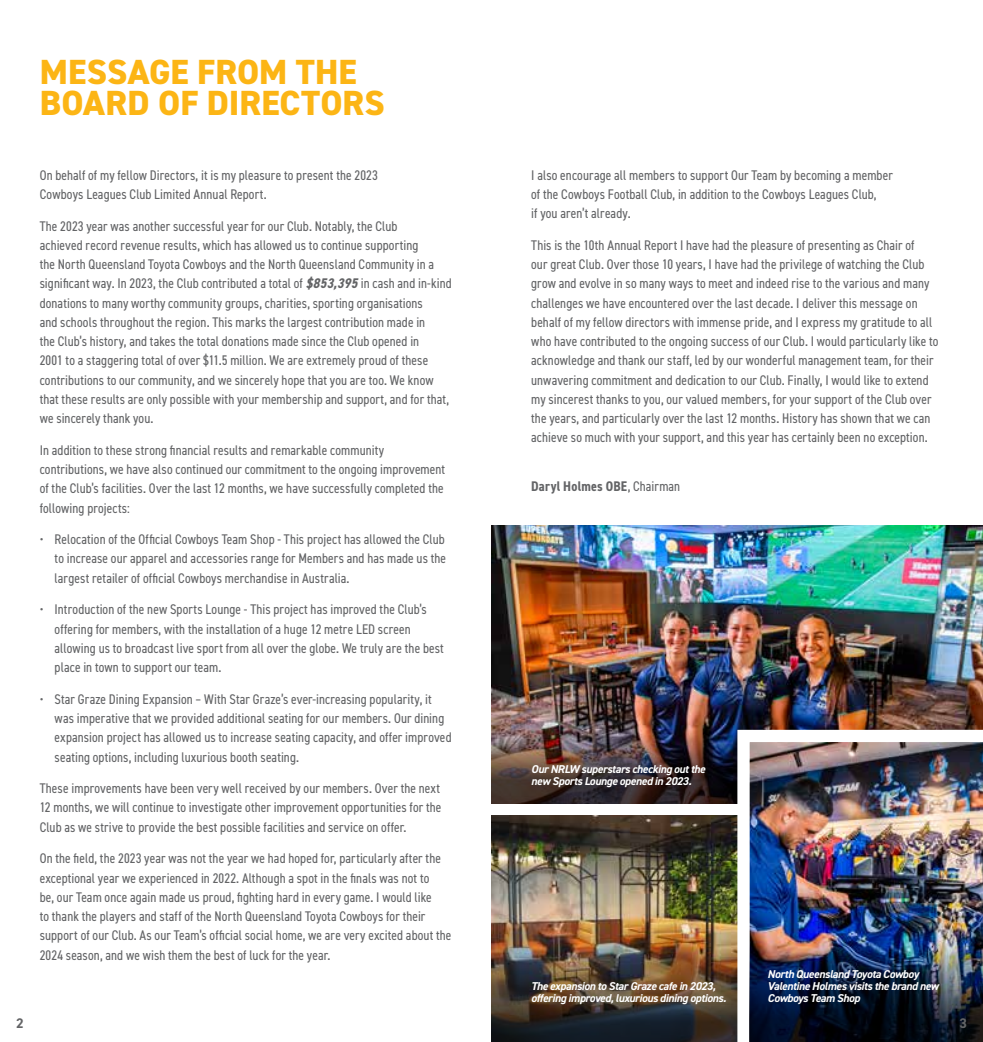
<style>
.page{position:relative;width:983px;height:1042px;background:#fff}
.page>*{position:absolute;margin:0;border:0;box-sizing:border-box;transform-origin:0 0}
.t1{font:800 35px/31.5px "DIN2014";color:#fcb515}
.t2{font:condensed 14px/19.2px "DIN2014";letter-spacing:.01em;color:#636466}
.t3{font:700 condensed 14px "DIN2014";letter-spacing:.015em;color:#636466}
.t4{font:700 14px "DIN2014";color:#636466}
.t5{font:italic 700 11.38px/12.2px "DIN2014";letter-spacing:-.03em;color:#fff}
.s1{font-weight:700;font-style:italic}
.s2{font-weight:400}
</style>
<div class="page">
<img style="left:491px;top:815px;width:240px;height:132px">
<img style="left:491px;top:525px;width:491px;height:204px">
<img style="left:491px;top:729px;width:240px;height:75px">
<img style="left:491px;top:947px;width:240px;height:95px">
<img style="left:731px;top:724px;width:251px;height:318px">
<img style="left:749px;top:941px;width:233px;height:101px">
<h1 class="t1" style="left:40px;top:56px;width:346px">MESSAGE FROM THE<br>BOARD OF DIRECTORS</h1>
<p class="t2" style="left:40px;top:165px;width:339px">On behalf of my fellow Directors, it is my pleasure to present the 2023<br>Cowboys Leagues Club Limited Annual Report.</p>
<p class="t2" style="left:40px;top:215px;width:413px">The 2023 year was another successful year for our Club. Notably, the Club<br>achieved record revenue results, which has allowed us to continue supporting<br>the North Queensland Toyota Cowboys and the North Queensland Community in a significant way. In 2023, the Club contributed a total of <span class="s1">$853,395</span>in cash and in-kind donations to many worthy community groups, charities, sporting organisations<br>and schools throughout the region. This marks the largest contribution made in<br>the Club’s history, and takes the total donations made since the Club opened in<br>2001 to a staggering total of over $11.5 million. We are extremely proud of these contributions to our community, and we sincerely hope that you are too. We know that these results are only possible with your membership and support, and for that, we sincerely thank you.</p>
<p class="t2" style="left:40px;top:440px;width:407px">In addition to these strong financial results and remarkable community contributions, we have also continued our commitment to the ongoing improvement of the Club’s facilities. Over the last 12 months, we have successfully completed the following projects:</p>
<p class="t2" style="left:55px;top:529px;width:393px;text-align:justify;text-indent:-15px">• Relocation of the Official Cowboys Team Shop - This project has allowed the Club to increase our apparel and accessories range for Members and has made us the largest retailer of official Cowboys merchandise in Australia.</p>
<p class="t2" style="left:55px;top:599px;width:391px;text-indent:-15px">• Introduction of the new Sports Lounge - This project has improved the Club’s offering for members, with the installation of a huge 12 metre LED screen allowing us to broadcast live sport from all over the globe. We truly are the best place in town to support our team.</p>
<p class="t2" style="left:55px;top:689px;width:398px;text-indent:-15px">• Star Graze Dining Expansion – With Star Graze’s ever-increasing popularity, it was imperative that we provided additional seating for our members. Our dining expansion project has allowed us to increase seating capacity, and offer improved seating options, including luxurious booth seating.</p>
<p class="t2" style="left:40px;top:778px;width:403px;text-align:justify">These improvements have been very well received by our members. Over the next 12 months, we will continue to investigate other improvement opportunities for the Club as we strive to provide the best possible facilities and service on offer.</p>
<p class="t2" style="left:40px;top:848px;width:413px">On the field, the 2023 year was not the year we had hoped for, particularly after the exceptional year we experienced in 2022. Although a spot in the finals was not to<br>be, our Team once again made us proud, fighting hard in every game. I would like<br>to thank the players and staff of the North Queensland Toyota Cowboys for their support of our Club. As our Team’s official social home, we are very excited about the 2024 season, and we wish them the best of luck for the year.</p>
<p class="t2" style="left:531px;top:165px;width:363px">I also encourage all members to support Our Team by becoming a member of the Cowboys Football Club, in addition to the Cowboys Leagues Club,<br>if you aren’t already.</p>
<p class="t2" style="left:531px;top:235px;width:408px">This is the 10th Annual Report I have had the pleasure of presenting as Chair of<br>our great Club. Over those 10 years, I have had the privilege of watching the Club grow and evolve in so many ways to meet and indeed rise to the various and many challenges we have encountered over the last decade. I deliver this message on behalf of my fellow directors with immense pride, and I express my gratitude to all who have contributed to the ongoing success of our Club. I would particularly like to acknowledge and thank our staff, led by our wonderful management team, for their unwavering commitment and dedication to our Club. Finally, I would like to extend my sincerest thanks to you, our valued members, for your support of the Club over the years, and particularly over the last 12 months. History has shown that we can achieve so much with your support, and this year has certainly been no exception.</p>
<p class="t3" style="left:531px;top:477px;width:150px">Daryl Holmes OBE<span class="s2">, Chairman</span></p>
<p class="t5" style="left:531px;top:763px;width:176px">Our NRLW superstars checking out the new Sports Lounge opened in 2023.</p>
<p class="t5" style="left:531px;top:979px;width:196px">The expansion to Star Graze cafe in 2023, offering improved, luxurious dining options.</p>
<p class="t5" style="left:767px;top:967px;width:173px">North Queensland Toyota Cowboy<br>Valentine Holmes visits the brand new<br>Cowboys Team Shop</p>
<p class="t4" style="left:16px;top:1013px;width:9px">2</p>
<p class="t4" style="left:959px;top:1013px;width:9px">3</p>
</div>
